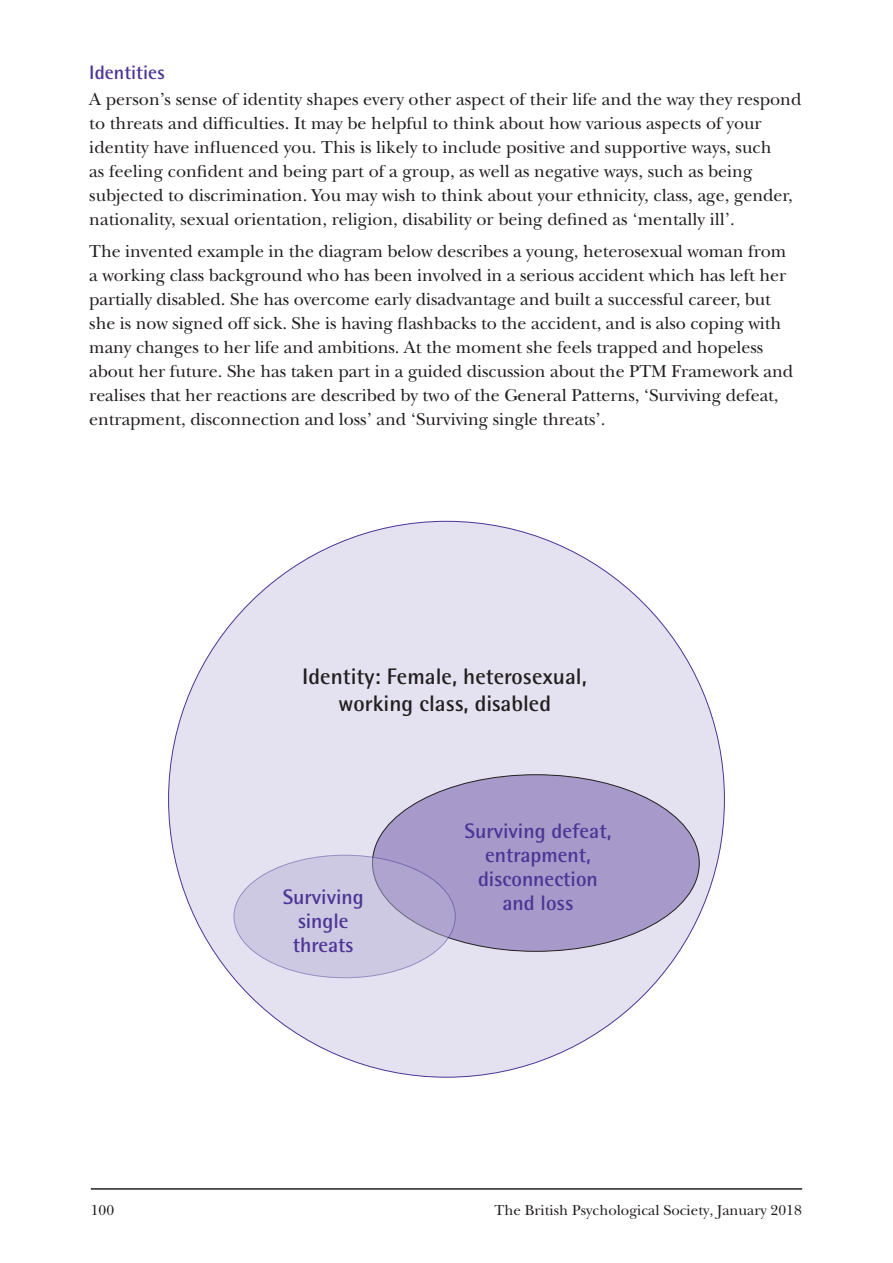
<style>
.page{position:relative;width:893px;height:1263px;background:#fff}
.page>*{position:absolute;margin:0;border:0;box-sizing:border-box;transform-origin:0 0}
.Diagram_text{font:700 22.5px/27px "Rotis Semi Sans";color:#231f20;text-align:center}
.Diagram_text-2{font:700 21px/24px "Rotis Semi Sans";color:#4d3595;text-align:center}
._4-Subhead{font:700 19.5px "Rotis Semi Sans";color:#4d3595}
.Body{font:18px/24px "New Baskerville Std";letter-spacing:-.005em;color:#231f20}
.t1{font:15px "New Baskerville Std";color:#231f20}
</style>
<div class="page">
<hr style="left:91px;top:1188px;width:711px;height:2px;background:#231f20">
<div style="left:169px;top:521px;width:555px;height:556px;background:#e4e2f0;border-radius:50%"></div>
<div style="left:372px;top:775px;width:327px;height:176px;background:#a79aca;border-radius:50%"></div>
<svg style="left:234px;top:855px;width:221px;height:123px;fill:#cec9e3"></svg>
<p class="_4-Subhead" style="left:89px;top:60px;width:77px">Identities</p>
<p class="Body" style="left:89px;top:87px;width:714px">A person’s sense of identity shapes every other aspect of their life and the way they respond to threats and difficulties. It may be helpful to think about how various aspects of your identity have influenced you. This is likely to include positive and supportive ways, such<br>as feeling confident and being part of a group, as well as negative ways, such as being subjected to discrimination. You may wish to think about your ethnicity, class, age, gender, nationality, sexual orientation, religion, disability or being defined as ‘mentally ill’.</p>
<p class="Body" style="left:89px;top:239px;width:705px">The invented example in the diagram below describes a young, heterosexual woman from a working class background who has been involved in a serious accident which has left her partially disabled. She has overcome early disadvantage and built a successful career, but she is now signed off sick. She is having flashbacks to the accident, and is also coping with many changes to her life and ambitions. At the moment she feels trapped and hopeless about her future. She has taken part in a guided discussion about the PTM Framework and realises that her reactions are described by two of the General Patterns, ‘Surviving defeat, entrapment, disconnection and loss’ and ‘Surviving single threats’.</p>
<p class="Diagram_text" style="left:302px;top:663px;width:286px">Identity: Female, heterosexual, working class, disabled</p>
<p class="Diagram_text-2" style="left:283px;top:884px;width:83px">Surviving single threats</p>
<p class="Diagram_text-2" style="left:465px;top:818px;width:148px">Surviving defeat, entrapment, disconnection and loss</p>
<p class="t1" style="left:91px;top:1201px;width:25px">100</p>
<p class="t1" style="left:495px;top:1201px;width:309px">The British Psychological Society, January 2018</p>
</div>
